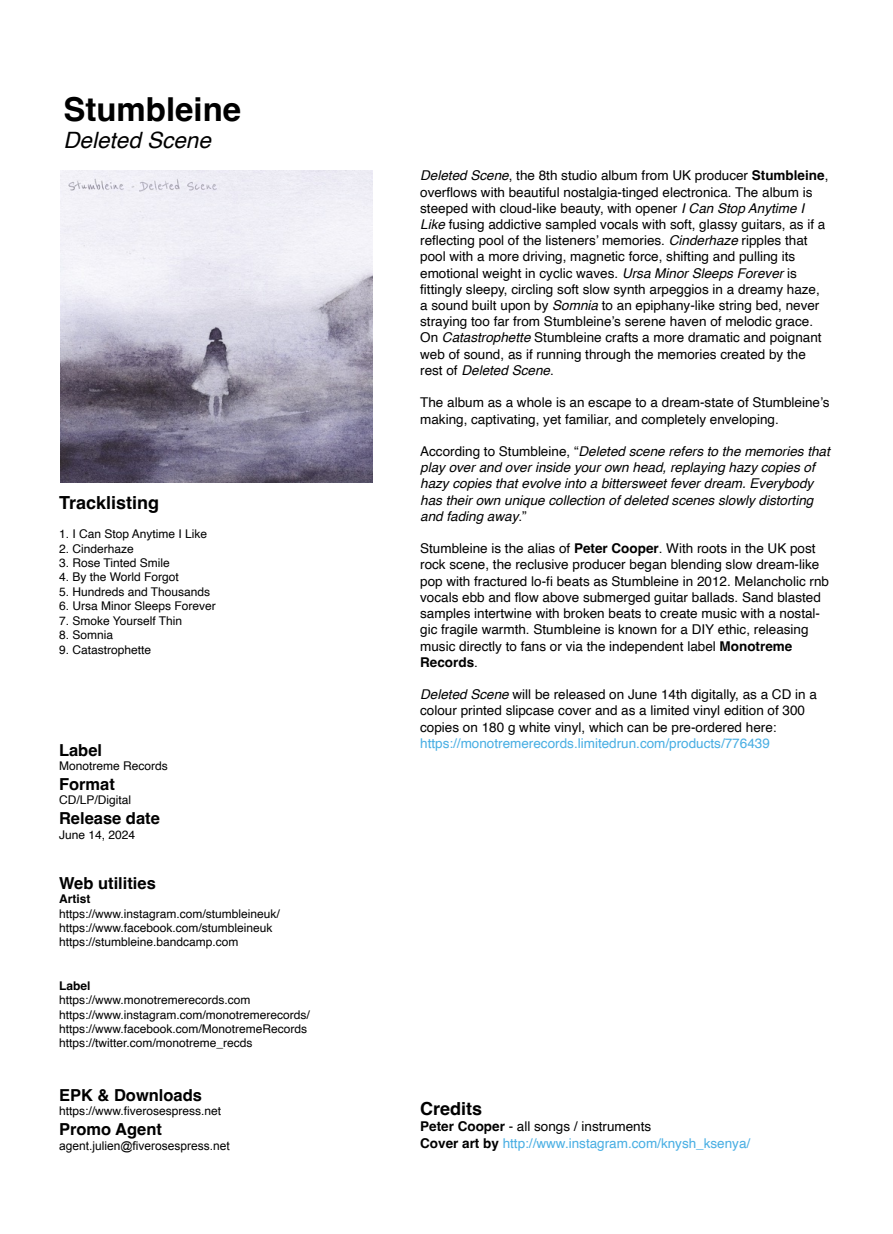
<style>
.page{position:relative;width:893px;height:1234px;background:#fff}
.page>*{position:absolute;margin:0;border:0;box-sizing:border-box;transform-origin:0 0}
.t1{font:700 33px "Helvetica";color:#000}
.t2{font:italic 22.5px "Helvetica";color:#000}
.t3{font:700 18px "Helvetica";color:#000}
.t4{font:700 16.5px "Helvetica";color:#000}
.t5{font:13.5px/16.2px "Helvetica";color:#000}
.t6{font:italic 13.5px/16.2px "Helvetica";color:#000}
.t7{font:13.5px/16.2px "Helvetica";color:#48aee3}
.t8{font:12px/14.4px "Helvetica";color:#000}
.t9{font:12px "Arial";color:#000}
.t10{font:700 12px "Helvetica";color:#000}
.s1{font-style:italic}
.s2{font-weight:700}
.s3{font-style:normal}
.s4{font-weight:700;color:#000}
.s5{color:#000}
</style>
<div class="page">
<img style="left:61px;top:171px;width:311px;height:311px">
<h1 class="t1" style="left:63px;top:95px;width:179px">Stumbleine</h1>
<h2 class="t2" style="left:63px;top:130px;width:149px">Deleted Scene</h2>
<h3 class="t3" style="left:59px;top:495px;width:102px">Tracklisting</h3>
<p class="t8" style="left:59px;top:527px;width:150px">1. I Can Stop Anytime I Like</p>
<p class="t8" style="left:59px;top:542px;width:76px">2. Cinderhaze</p>
<p class="t8" style="left:59px;top:556px;width:112px">3. Rose Tinted Smile</p>
<p class="t8" style="left:59px;top:571px;width:121px">4. By the World Forgot</p>
<p class="t8" style="left:59px;top:585px;width:153px">5. Hundreds and Thousands</p>
<p class="t8" style="left:59px;top:599px;width:158px">6. Ursa Minor Sleeps Forever</p>
<p class="t8" style="left:59px;top:614px;width:125px">7. Smoke Yourself Thin</p>
<p class="t8" style="left:59px;top:628px;width:56px">8. Somnia</p>
<p class="t8" style="left:59px;top:643px;width:94px">9. Catastrophette</p>
<p class="t4" style="left:59px;top:743px;width:45px">Label</p>
<p class="t8" style="left:59px;top:759px;width:110px">Monotreme Records</p>
<p class="t4" style="left:59px;top:777px;width:57px">Format</p>
<p class="t8" style="left:59px;top:793px;width:74px">CD/LP/Digital</p>
<p class="t4" style="left:59px;top:811px;width:102px">Release date</p>
<p class="t8" style="left:59px;top:828px;width:78px">June 14, 2024</p>
<p class="t4" style="left:59px;top:875px;width:98px">Web utilities</p>
<p class="t10" style="left:59px;top:893px;width:33px">Artist</p>
<p class="t8" style="left:59px;top:907px;width:222px">https://www.instagram.com/stumbleineuk/ https://www.facebook.com/stumbleineuk https://stumbleine.bandcamp.com</p>
<p class="t10" style="left:59px;top:980px;width:33px">Label</p>
<p class="t8" style="left:59px;top:993px;width:252px">https://www.monotremerecords.com https://www.instagram.com/monotremerecords/ https://www.facebook.com/MonotremeRecords https://twitter.com/monotreme_recds</p>
<p class="t4" style="left:59px;top:1087px;width:145px">EPK &amp; Downloads</p>
<p class="t8" style="left:59px;top:1104px;width:164px">https://www.fiverosespress.net</p>
<p class="t4" style="left:59px;top:1122px;width:104px">Promo Agent</p>
<p class="t9" style="left:59px;top:1138px;width:172px">agent.julien@fiverosespress.net</p>
<p class="t5" style="left:420px;top:168px;width:410px"><span class="s1">Deleted Scene</span>, the 8th studio album from UK producer <span class="s2">Stumbleine</span>, overflows with beautiful nostalgia-tinged electronica. The album is steeped with cloud-like beauty, with opener <span class="s1">I Can Stop Anytime I Like</span> fusing addictive sampled vocals with soft, glassy guitars, as if a reflecting pool of the listeners’ memories. <span class="s1">Cinderhaze</span> ripples that pool with a more driving, magnetic force, shifting and pulling its emotional weight in cyclic waves. <span class="s1">Ursa Minor Sleeps Forever</span> is fittingly sleepy, circling soft slow synth arpeggios in a dreamy haze, a sound built upon by <span class="s1">Somnia</span> to an epiphany-like string bed, never straying too far from Stumbleine’s serene haven of melodic grace.<br>On <span class="s1">Catastrophette</span> Stumbleine crafts a more dramatic and poignant web of sound, as if running through the memories created by the rest of <span class="s1">Deleted Scene</span>.</p>
<p class="t5" style="left:420px;top:395px;width:411px">The album as a whole is an escape to a dream-state of Stumbleine’s making, captivating, yet familiar, and completely enveloping. </p>
<p class="t6" style="left:420px;top:444px;width:411px"><span class="s3">According to Stumbleine, “</span>Deleted scene refers to the memories that play over and over inside your own head, replaying hazy copies of hazy copies that evolve into a bittersweet fever dream. Everybody has their own unique collection of deleted scenes slowly distorting and fading away<span class="s3">.”</span></p>
<p class="t5" style="left:420px;top:541px;width:410px">Stumbleine is the alias of <span class="s2">Peter Cooper</span>. With roots in the UK post rock scene, the reclusive producer began blending slow dream-like pop with fractured lo-fi beats as Stumbleine in 2012. Melancholic rnb vocals ebb and flow above submerged guitar ballads. Sand blasted samples intertwine with broken beats to create music with a nostal&shy;gic fragile warmth. Stumbleine is known for a DIY ethic, releasing music directly to fans or via the independent label <span class="s2">Monotreme Records</span>.</p>
<p class="t5" style="left:420px;top:687px;width:398px"><span class="s1"> Deleted Scene</span> will be released on June 14th digitally, as a CD in a colour printed slipcase cover and as a limited vinyl edition of 300 copies on 180 g white vinyl, which can be pre-ordered here:  </p>
<p class="t7" style="left:420px;top:735px;width:351px">https://monotremerecords.limitedrun.com/products/776439</p>
<h3 class="t3" style="left:420px;top:1101px;width:64px">Credits</h3>
<p class="t7" style="left:420px;top:1119px;width:332px"><span class="s4">Peter Cooper</span> <span class="s5">- all songs / instruments<br></span><span class="s4">Cover art by</span> http://www.instagram.com/knysh_ksenya/</p>
</div>
